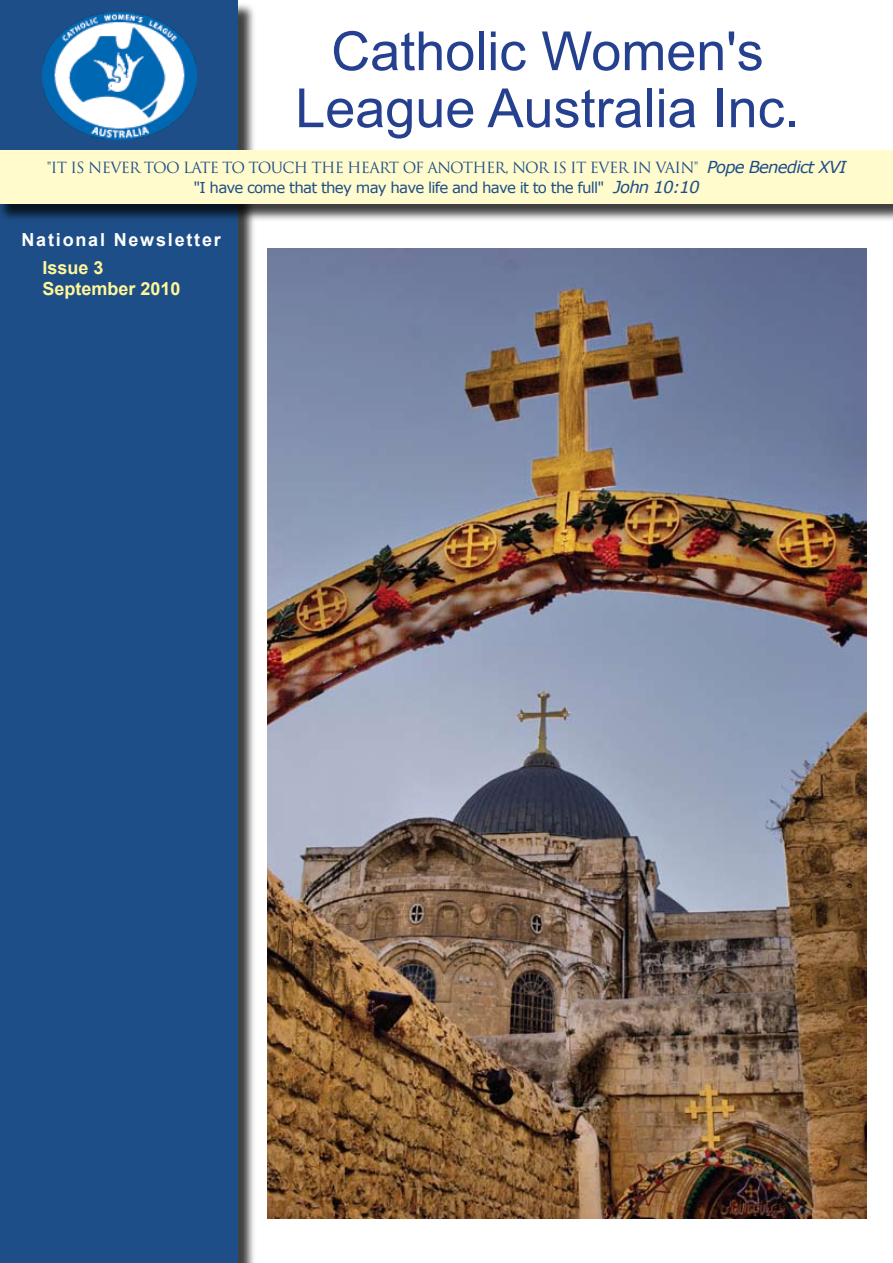
<style>
.page{position:relative;width:893px;height:1263px;background:#fff}
.page>*{position:absolute;margin:0;border:0;box-sizing:border-box;transform-origin:0 0}
.t1{font:54px/57px "Arial";color:#25408f;text-align:center}
.t2{font:700 18px/21.6px "Arial";color:#fff799}
.t3{font:700 18px "Arial";letter-spacing:.1em;color:#fff}
.t4{font:15px "Trajan Pro";letter-spacing:-.05em;color:#1e4e88}
.t5{font:15px "Verdana";letter-spacing:-.05em;color:#1e4e88}
.s1{font-family:"Verdana";font-style:italic;font-size:16.5px}
.s2{font-style:italic;font-size:16.5px}
</style>
<div class="page">
<div style="left:2px;top:2px;width:261px;height:1261px;background:#000;opacity:.75"></div>
<div style="left:0;top:0;width:238px;height:1263px;background:#1e4e88"></div>
<div style="left:0;top:152px;width:893px;height:76px;background:#000;opacity:.75"></div>
<div style="left:0;top:150px;width:893px;height:53px;background:#fffbcc"></div>
<img style="left:43px;top:12px;width:154px;height:128px">
<img style="left:268px;top:248px;width:599px;height:970px">
<h1 class="t1" style="left:295px;top:23px;width:506px">Catholic Women's<br>League Australia Inc.</h1>
<p class="t4" style="left:47px;top:158px;width:801px">"IT IS NEVER TOO LATE TO TOUCH THE HEART OF ANOTHER, NOR IS IT EVER IN VAIN" <span class="s1">Pope Benedict XVI</span></p>
<p class="t5" style="left:193px;top:178px;width:508px">"I have come that they may have life and have it to the full" <span class="s2">John 10:10</span></p>
<p class="t3" style="left:21px;top:227px;width:201px">National Newsletter</p>
<p class="t2" style="left:43px;top:257px;width:140px">Issue 3<br>September 2010</p>
</div>
